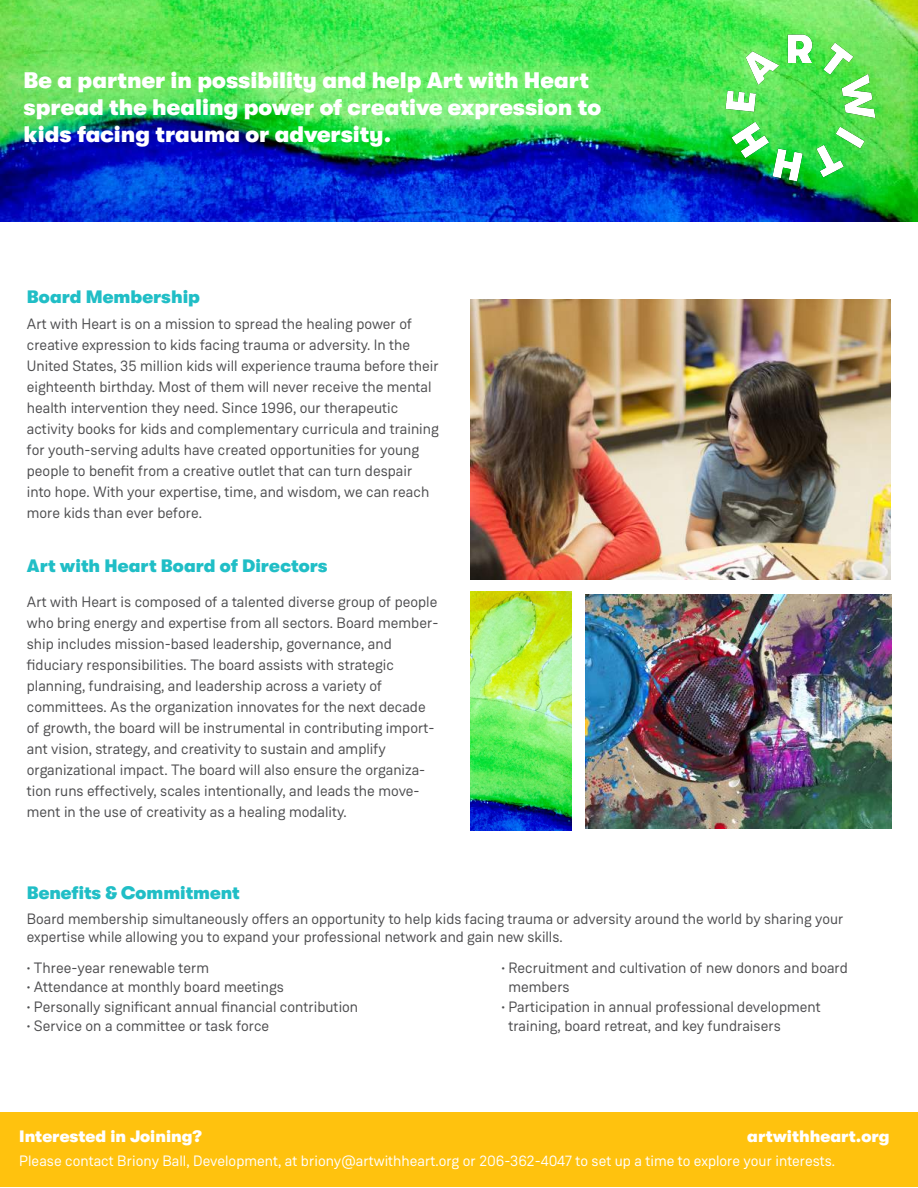
<style>
.page{position:relative;width:918px;height:1188px;background:#fff}
.page>*{position:absolute;margin:0;border:0;box-sizing:border-box;transform-origin:0 0}
.t1{font:900 22.5px/27px "GT Walsheim";color:#fff}
.t2{font:900 18px "GT Walsheim";color:#20bec6}
.t3{font:900 16.5px "GT Walsheim";color:#fff}
.t4{font:15px/21px "Weissenhof Grotesk";color:#4d4d4f}
.t5{font:15px "Weissenhof Grotesk";color:#fff}
</style>
<div class="page">
<img style="left:470px;top:592px;width:101px;height:238px">
<div style="left:0;top:1112px;width:918px;height:74px;background:#ffc20e"></div>
<img style="left:0;top:0;width:918px;height:222px">
<img style="left:706px;top:14px;width:188px;height:188px">
<img style="left:585px;top:594px;width:307px;height:234px">
<img style="left:470px;top:299px;width:421px;height:280px">
<h1 class="t1" style="left:24px;top:67px;width:579px">Be a partner in possibility and help Art with Heart spread the healing power of creative expression to kids facing trauma or adversity.</h1>
<p class="t2" style="left:27px;top:287px;width:175px">Board Membership</p>
<p class="t4" style="left:27px;top:313px;width:414px">Art with Heart is on a mission to spread the healing power of creative expression to kids facing trauma or adversity. In the United States, 35 million kids will experience trauma before their eighteenth birthday. Most of them will never receive the mental health intervention they need. Since 1996, our therapeutic activity books for kids and complementary curricula and training for youth-serving adults have created opportunities for young people to benefit from a creative outlet that can turn despair into hope. With your expertise, time, and wisdom, we can reach more kids than ever before.</p>
<p class="t2" style="left:27px;top:556px;width:302px">Art with Heart Board of Directors</p>
<p class="t4" style="left:27px;top:592px;width:413px">Art with Heart is composed of a talented diverse group of people who bring energy and expertise from all sectors. Board member&shy;ship includes mission-based leadership, governance, and fiduciary responsibilities. The board assists with strategic planning, fundraising, and leadership across a variety of committees. As the organization innovates for the next decade of growth, the board will be instrumental in contributing import&shy;ant vision, strategy, and creativity to sustain and amplify organizational impact. The board will also ensure the organiza&shy;tion runs effectively, scales intentionally, and leads the move&shy;ment in the use of creativity as a healing modality.</p>
<p class="t2" style="left:27px;top:883px;width:214px">Benefits &amp; Commitment</p>
<p class="t4" style="left:27px;top:909px;width:818px;line-height:18px">Board membership simultaneously offers an opportunity to help kids facing trauma or adversity around the world by sharing your expertise while allowing you to expand your professional network and gain new skills.</p>
<p class="t4" style="left:27px;top:957px;width:184px">• Three-year renewable term</p>
<p class="t4" style="left:27px;top:976px;width:259px">• Attendance at monthly board meetings</p>
<p class="t4" style="left:27px;top:996px;width:333px">• Personally significant annual financial contribution</p>
<p class="t4" style="left:27px;top:1015px;width:244px">• Service on a committee or task force</p>
<p class="t4" style="left:508px;top:958px;width:341px;line-height:19.5px;text-indent:-7px">• Recruitment and cultivation of new donors and board members</p>
<p class="t4" style="left:508px;top:997px;width:314px;line-height:19.5px;text-indent:-7px">• Participation in annual professional development training, board retreat, and key fundraisers</p>
<p class="t3" style="left:19px;top:1127px;width:184px">Interested in Joining?</p>
<p class="t5" style="left:19px;top:1152px;width:817px">Please contact Briony Ball, Development, at briony@artwithheart.org or 206-362-4047 to set up a time to explore your interests.</p>
<p class="t3" style="left:747px;top:1127px;width:144px">artwithheart.org</p>
</div>
